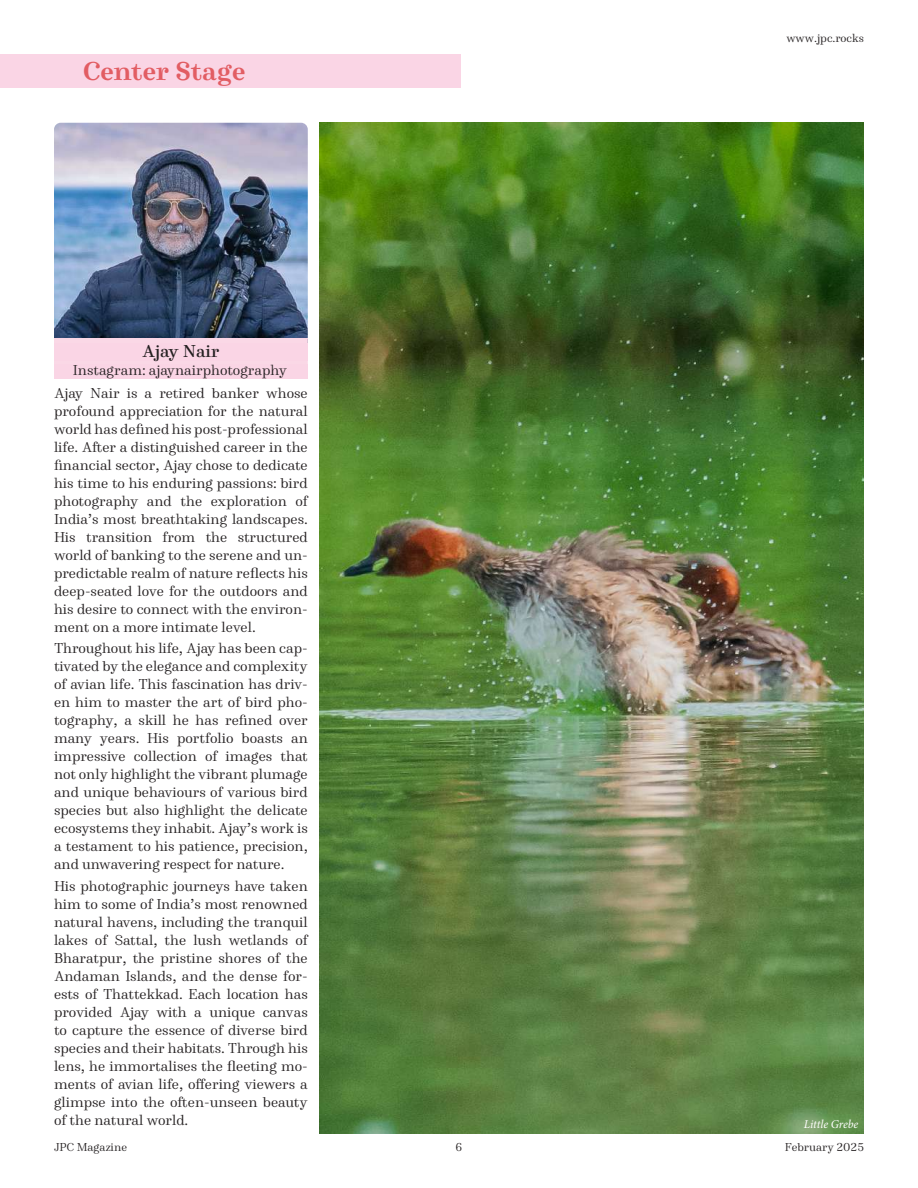
<style>
.page{position:relative;width:918px;height:1188px;background:#fff}
.page>*{position:absolute;margin:0;border:0;box-sizing:border-box;transform-origin:0 0}
.t1{font:700 27px "Winslow";color:#e25d63}
.t2{font:600 18px "Winslow";color:#231f20}
.t3{font:15px/18px "Winslow";color:#231f20;text-align:justify}
.t4{font:12px "Winslow";color:#231f20}
.t5{font:italic 12px "Minion Pro";letter-spacing:-.015em;color:#fff}
</style>
<div class="page">
<div style="left:0;top:54px;width:460px;height:34px;background:#fad5e5"></div>
<img style="left:54px;top:123px;width:254px;height:216px">
<div style="left:54px;top:340px;width:254px;height:24px;background:#fad8e6"></div>
<hr style="left:54px;top:339px;width:254px;height:1px;background:#fad5e5">
<div style="left:54px;top:343px;width:254px;height:18px;background:#fad5e5"></div>
<div style="left:54px;top:364px;width:254px;height:15px;background:#fad5e5"></div>
<img style="left:320px;top:123px;width:544px;height:1011px">
<h1 class="t1" style="left:83px;top:50px;width:164px">Center Stage</h1>
<p class="t2" style="left:142px;top:337px;width:79px">Ajay Nair</p>
<p class="t3" style="left:54px;top:358px;width:255px;line-height:22.8px;text-align:center">Instagram: ajaynairphotography<br>Ajay Nair is a retired banker whose</p>
<p class="t3" style="left:54px;top:401px;width:255px">profound appreciation for the natural world has defined his post-professional life. After a distinguished career in the financial sector, Ajay chose to dedicate his time to his enduring passions: bird photography and the exploration of India’s most breathtaking landscapes.<br>His transition from the structured world of banking to the serene and un&shy;predictable realm of nature reflects his deep-seated love for the outdoors and his desire to connect with the environ&shy;ment on a more intimate level.</p>
<p class="t3" style="left:54px;top:638px;width:255px">Throughout his life, Ajay has been cap&shy;tivated by the elegance and complexity of avian life. This fascination has driv&shy;en him to master the art of bird pho&shy;tography, a skill he has refined over many years. His portfolio boasts an impressive collection of images that not only highlight the vibrant plumage and unique behaviours of various bird species but also highlight the delicate ecosystems they inhabit. Ajay’s work is a testament to his patience, precision, and unwavering respect for nature.</p>
<p class="t3" style="left:54px;top:876px;width:255px">His photographic journeys have taken him to some of India’s most renowned natural havens, including the tranquil lakes of Sattal, the lush wetlands of Bharatpur, the pristine shores of the Andaman Islands, and the dense for&shy;ests of Thattekkad. Each location has provided Ajay with a unique canvas to capture the essence of diverse bird species and their habitats. Through his lens, he immortalises the fleeting mo&shy;ments of avian life, offering viewers a glimpse into the often-unseen beauty of the natural world.</p>
<p class="t4" style="left:786px;top:29px;width:79px">www.jpc.rocks</p>
<p class="t5" style="left:804px;top:1116px;width:56px">Little Grebe</p>
<p class="t4" style="left:54px;top:1138px;width:75px">JPC Magazine</p>
<p class="t4" style="left:456px;top:1138px;width:8px">6</p>
<p class="t4" style="left:785px;top:1138px;width:81px">February 2025</p>
</div>
